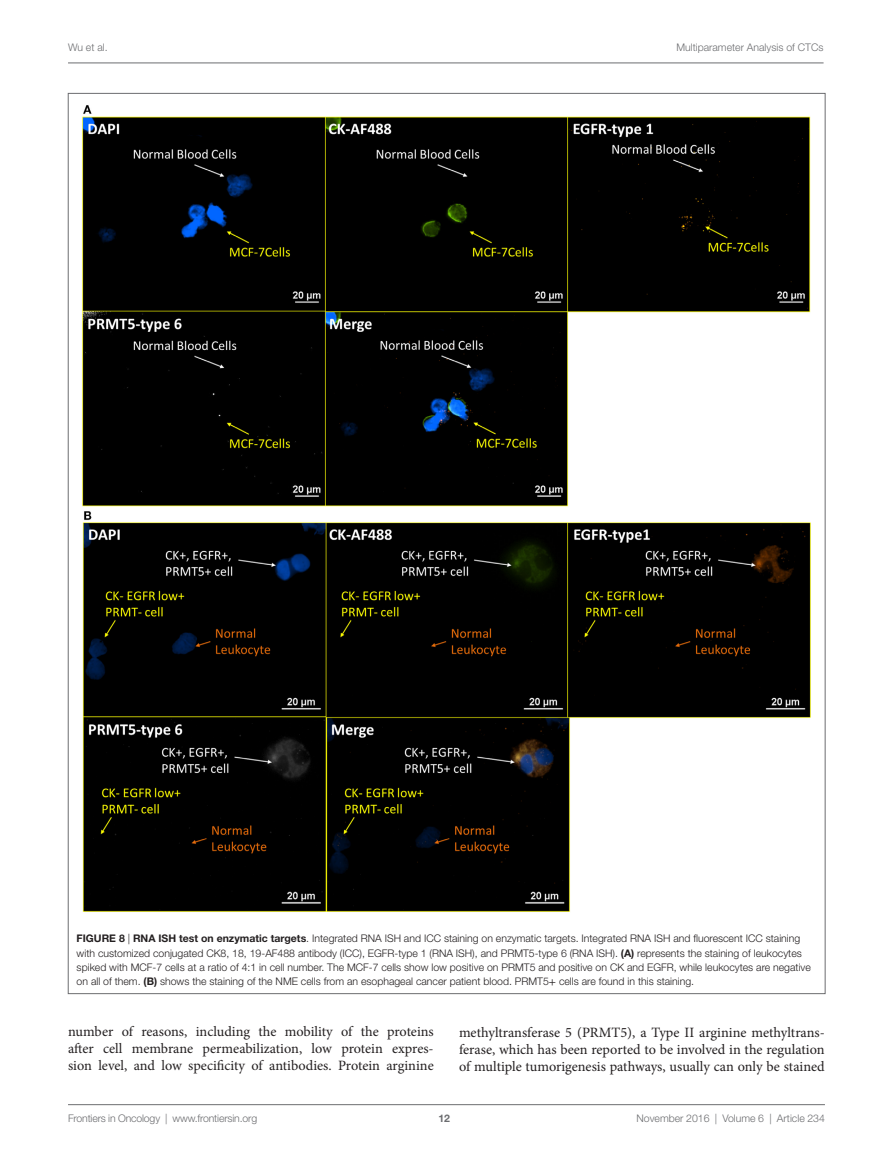
<style>
.page{position:relative;width:893px;height:1170px;background:#fff}
.page>*{position:absolute;margin:0;border:0;box-sizing:border-box;transform-origin:0 0}
.t1{font:14.25px/17.2px "Minion Pro";color:#231f20;text-align:justify}
.t2{font:300 10.5px/14.2px "Helvetica Neue LT Std";color:#231f20}
.t3{font:300 10.5px "Helvetica Neue LT Std";color:#6c6d70}
.t4{font:700 10.5px "Helvetica Neue LT Std";color:#231f20}
.t5{font:700 10.5px "Helvetica Neue LT Std";color:#6c6d70}
.s1{font-weight:300}
.s2{font-weight:700}
.s3{font-family:"STIX General";font-weight:400}
</style>
<div class="page">
<img style="left:82px;top:105px;width:729px;height:807px">
<hr style="left:68px;top:63px;width:756px;height:1px;background:#6c6d70">
<hr style="left:68px;top:1104px;width:757px;height:1px;background:#6c6d70">
<p class="t3" style="left:68px;top:41px;width:41px">Wu et al.</p>
<p class="t3" style="left:676px;top:41px;width:149px">Multiparameter Analysis of CTCs</p>
<p class="t4" style="left:77px;top:932px;width:65px">FIGURE 8 <span class="s1">|</span> RNA</p>
<p class="t4" style="left:159px;top:932px;width:7px">ISH</p>
<p class="t2" style="left:77px;top:931px;width:736px;text-indent:102px"><span class="s2">test on enzymatic targets</span>. Integrated RNA ISH and ICC staining on enzymatic targets. Integrated RNA ISH and fluorescent ICC staining with customized conjugated CK8, 18, 19-AF488 antibody (ICC), EGFR-type 1 (RNA ISH), and PRMT5-type 6 (RNA ISH). <span class="s2">(A)</span> represents the staining of leukocytes spiked with MCF-7 cells at a ratio of 4:1 in cell number. The MCF-7 cells show low positive on PRMT5 and positive on CK and EGFR, while leukocytes are negative on all of them. <span class="s2">(B)</span> shows the staining of the NME cells from an esophageal cancer patient blood. PRMT5<span class="s3">+</span> cells are found in this staining.</p>
<h1 class="t1" style="left:68px;top:1022px;width:367px">number of reasons, including the mobility of the proteins after cell membrane permeabilization, low protein expres&shy;sion level, and low specificity of antibodies. Protein arginine</h1>
<h1 class="t1" style="left:459px;top:1023px;width:367px">methyltransferase 5 (PRMT5), a Type II arginine methyltrans&shy;ferase, which has been reported to be involved in the regulation of multiple tumorigenesis pathways, usually can only be stained</h1>
<p class="t3" style="left:68px;top:1111px;width:191px">Frontiers in Oncology | www.frontiersin.org</p>
<p class="t3" style="left:636px;top:1111px;width:190px">November 2016 | Volume 6 | Article 234</p>
<p class="t5" style="left:439px;top:1111px;width:13px">12</p>
</div>
